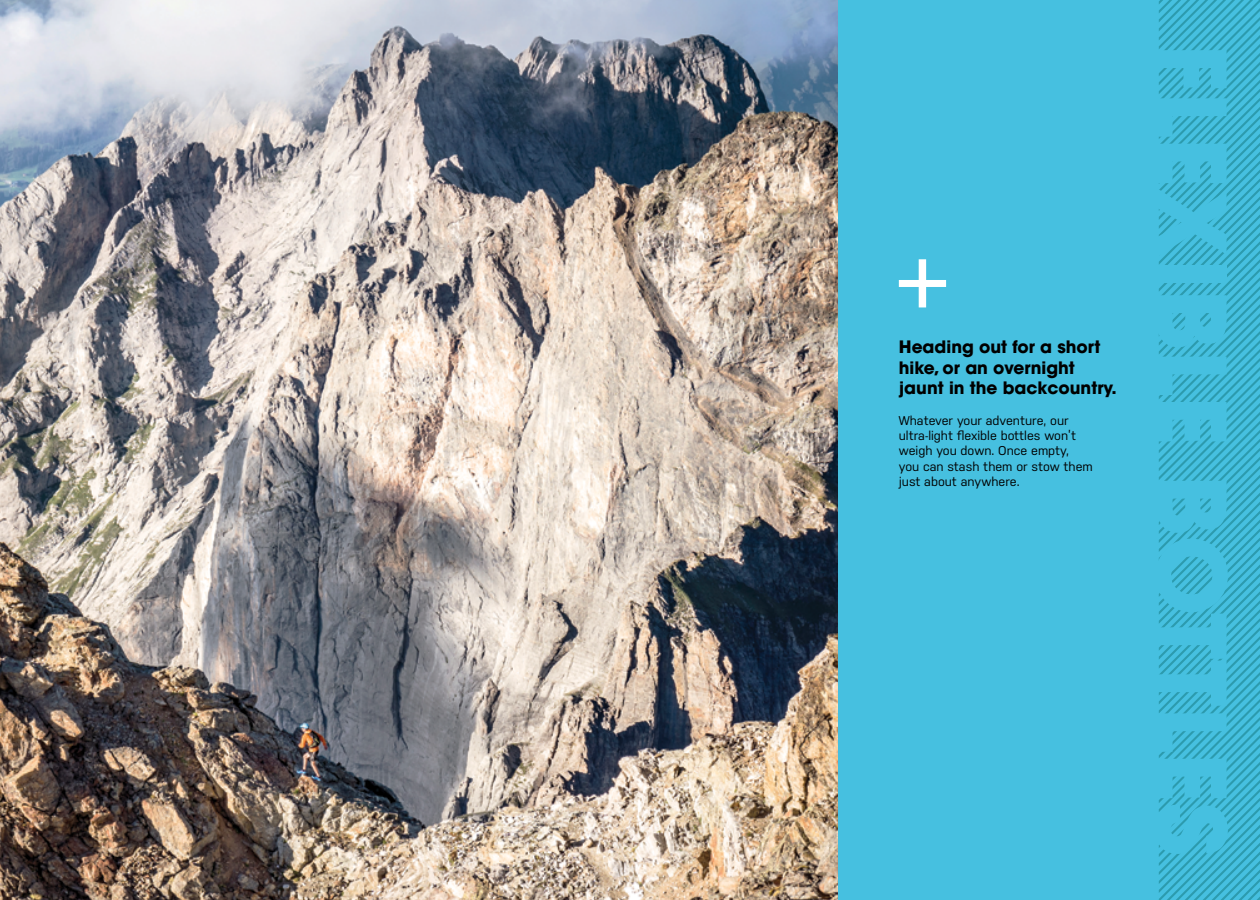
<style>
.page{position:relative;width:1260px;height:900px;background:#fff}
.page>*{position:absolute;margin:0;border:0;box-sizing:border-box;transform-origin:0 0}
.t1{font:700 94.12px "ITC Avant Garde Std";color:#46c0e0}
.t2{font:700 17px/20.4px "ITC Avant Garde Std";color:#000}
.t3{font:12.75px/15.2px "Nudista";color:#000}
</style>
<div class="page">
<img style="left:0;top:0;width:839px;height:900px">
<div style="left:839px;top:0;width:421px;height:900px;background:#46c0e0"></div>
<svg style="left:1159px;top:0;width:101px;height:900px"></svg>
<svg style="left:899px;top:259px;width:47px;height:48px"></svg>
<h2 class="t2" style="left:899px;top:337px;width:219px">Heading out for a short hike, or an overnight jaunt in the backcountry.</h2>
<p class="t3" style="left:899px;top:412px;width:196px">Whatever your adventure, our ultra-light flexible bottles won’t weigh you down. Once empty,<br>you can stash them or stow them just about anywhere.</p>
<h1 class="t1" style="left:1253px;top:44px;width:814px;rotate:90deg">FLEXIBLE BOTTLES</h1>
</div>
